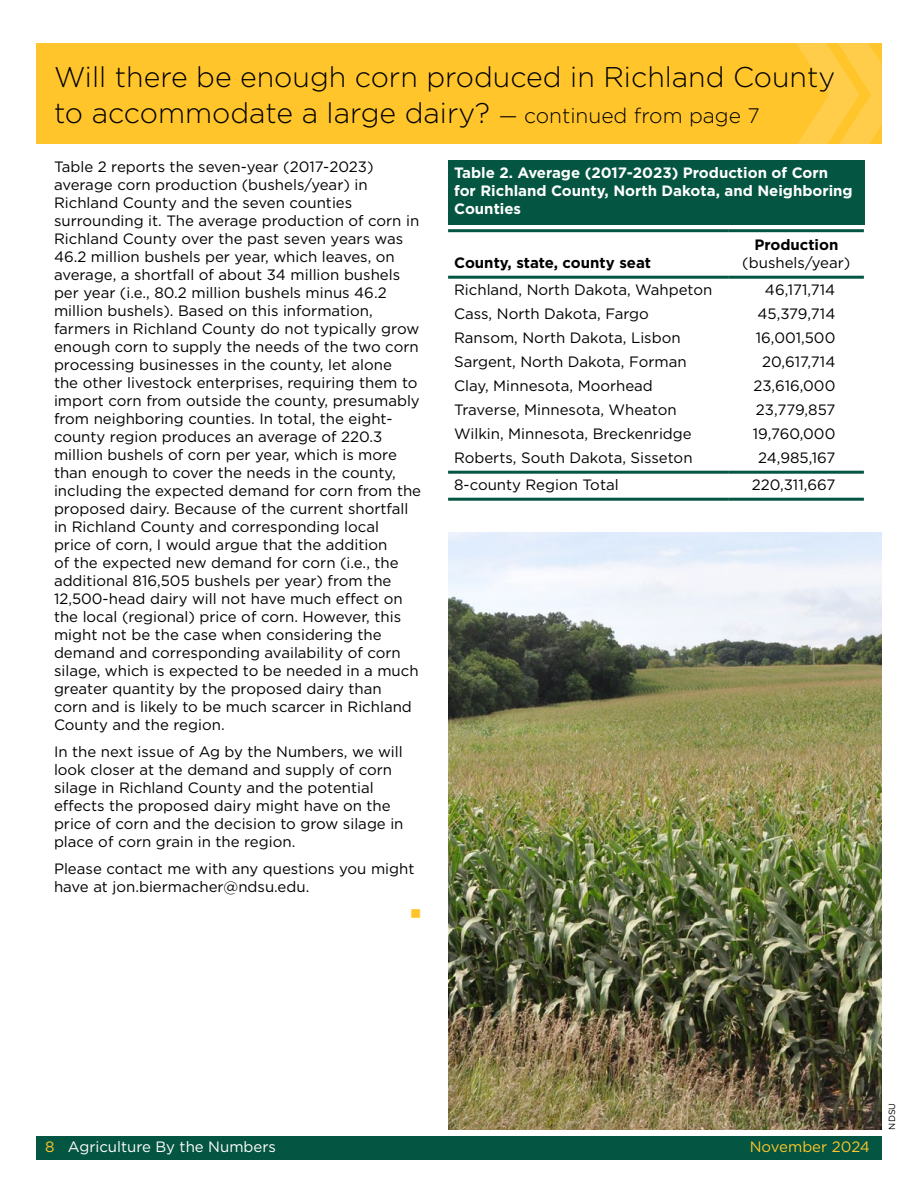
<style>
.page{position:relative;width:918px;height:1188px;background:#fff}
.page>*{position:absolute;margin:0;border:0;box-sizing:border-box;transform-origin:0 0}
.headings{font:300 28.5px/36px "Gotham";color:#000}
.body{font:15px/18px "Gotham";color:#000}
.figure_headings{font:700 15px/18px "Gotham";color:#fff}
.body-2{font:15px "Gotham";color:#fff}
.body-3{font:700 15px "Gotham";color:#000}
.body-4{font:15px "Gotham";color:#ffc52b}
.body-5{font:15px "Wingdings";color:#ffc52b}
.photo_credit{font:9px "Gotham";color:#000}
.s1{font-size:21px}
.s2{font-weight:700}
.s3{color:#ffc52b}
</style>
<div class="page">
<div style="left:448px;top:160px;width:417px;height:65px;background:#045541"></div>
<div style="left:36px;top:44px;width:846px;height:100px;background:#ffc52b"></div>
<svg style="left:793px;top:43px;width:89px;height:101px"></svg>
<div style="left:36px;top:1136px;width:846px;height:24px;background:#045541"></div>
<hr style="left:448px;top:229px;width:281px;height:3px;background:#045541">
<hr style="left:729px;top:229px;width:135px;height:3px;background:#045541">
<hr style="left:448px;top:276px;width:281px;height:3px;background:#045541">
<hr style="left:729px;top:276px;width:135px;height:3px;background:#045541">
<hr style="left:448px;top:498px;width:281px;height:3px;background:#045541">
<hr style="left:729px;top:498px;width:135px;height:3px;background:#045541">
<hr style="left:448px;top:471px;width:281px;height:3px;background:#045541">
<hr style="left:729px;top:471px;width:135px;height:3px;background:#045541">
<img style="left:448px;top:533px;width:434px;height:597px">
<p class="headings" style="left:54px;top:58px;width:783px">Will there be enough corn produced in Richland County to accommodate a large dairy? <span class="s1">— continued from page 7</span></p>
<p class="body" style="left:54px;top:158px;width:369px">Table 2 reports the seven-year (2017-2023) average corn production (bushels/year) in Richland County and the seven counties surrounding it. The average production of corn in Richland County over the past seven years was 46.2 million bushels per year, which leaves, on average, a shortfall of about 34 million bushels per year (i.e., 80.2 million bushels minus 46.2 million bushels). Based on this information, farmers in Richland County do not typically grow enough corn to supply the needs of the two corn processing businesses in the county, let alone<br>the other livestock enterprises, requiring them to import corn from outside the county, presumably from neighboring counties. In total, the eight&shy;county region produces an average of 220.3 million bushels of corn per year, which is more than enough to cover the needs in the county, including the expected demand for corn from the proposed dairy. Because of the current shortfall in Richland County and corresponding local<br>price of corn, I would argue that the addition<br>of the expected new demand for corn (i.e., the additional 816,505 bushels per year) from the 12,500-head dairy will not have much effect on the local (regional) price of corn. However, this might not be the case when considering the demand and corresponding availability of corn silage, which is expected to be needed in a much greater quantity by the proposed dairy than<br>corn and is likely to be much scarcer in Richland County and the region.</p>
<p class="body" style="left:54px;top:743px;width:351px">In the next issue of Ag by the Numbers, we will look closer at the demand and supply of corn silage in Richland County and the potential effects the proposed dairy might have on the price of corn and the decision to grow silage in place of corn grain in the region.</p>
<p class="body" style="left:54px;top:860px;width:362px">Please contact me with any questions you might have at jon.biermacher@ndsu.edu.</p>
<p class="body-5" style="left:410px;top:906px;width:13px">■</p>
<p class="figure_headings" style="left:454px;top:164px;width:400px">Table 2. Average (2017-2023) Production of Corn for Richland County, North Dakota, and Neighboring<br>Counties</p>
<p class="body-3" style="left:454px;top:253px;width:199px">County, state, county seat</p>
<p class="body" style="left:742px;top:236px;width:110px;text-align:center"><span class="s2">Production </span>(bushels/year)</p>
<p class="body" style="left:454px;top:281px;width:260px">Richland, North Dakota, Wahpeton</p>
<p class="body" style="left:765px;top:281px;width:72px">46,171,714</p>
<p class="body" style="left:454px;top:305px;width:196px">Cass, North Dakota, Fargo</p>
<p class="body" style="left:757px;top:305px;width:79px">45,379,714</p>
<p class="body" style="left:454px;top:329px;width:228px">Ransom, North Dakota, Lisbon</p>
<p class="body" style="left:756px;top:329px;width:81px">16,001,500</p>
<p class="body" style="left:454px;top:353px;width:234px">Sargent, North Dakota, Forman</p>
<p class="body" style="left:762px;top:353px;width:75px">20,617,714</p>
<p class="body" style="left:454px;top:377px;width:200px">Clay, Minnesota, Moorhead</p>
<p class="body" style="left:753px;top:377px;width:83px">23,616,000</p>
<p class="body" style="left:454px;top:401px;width:224px">Traverse, Minnesota, Wheaton</p>
<p class="body" style="left:756px;top:401px;width:81px">23,779,857</p>
<p class="body" style="left:454px;top:425px;width:239px">Wilkin, Minnesota, Breckenridge</p>
<p class="body" style="left:753px;top:425px;width:84px">19,760,000</p>
<p class="body" style="left:454px;top:449px;width:240px">Roberts, South Dakota, Sisseton</p>
<p class="body" style="left:758px;top:449px;width:79px">24,985,167</p>
<p class="body" style="left:454px;top:476px;width:166px">8-county Region Total</p>
<p class="body" style="left:752px;top:476px;width:85px">220,311,667</p>
<p class="body-2" style="left:45px;top:1138px;width:233px"><span class="s3">8</span> Agriculture By the Numbers</p>
<p class="body-4" style="left:750px;top:1138px;width:122px">November 2024</p>
<p class="photo_credit" style="left:886px;top:1130px;width:28px;rotate:-90deg">NDSU</p>
</div>
